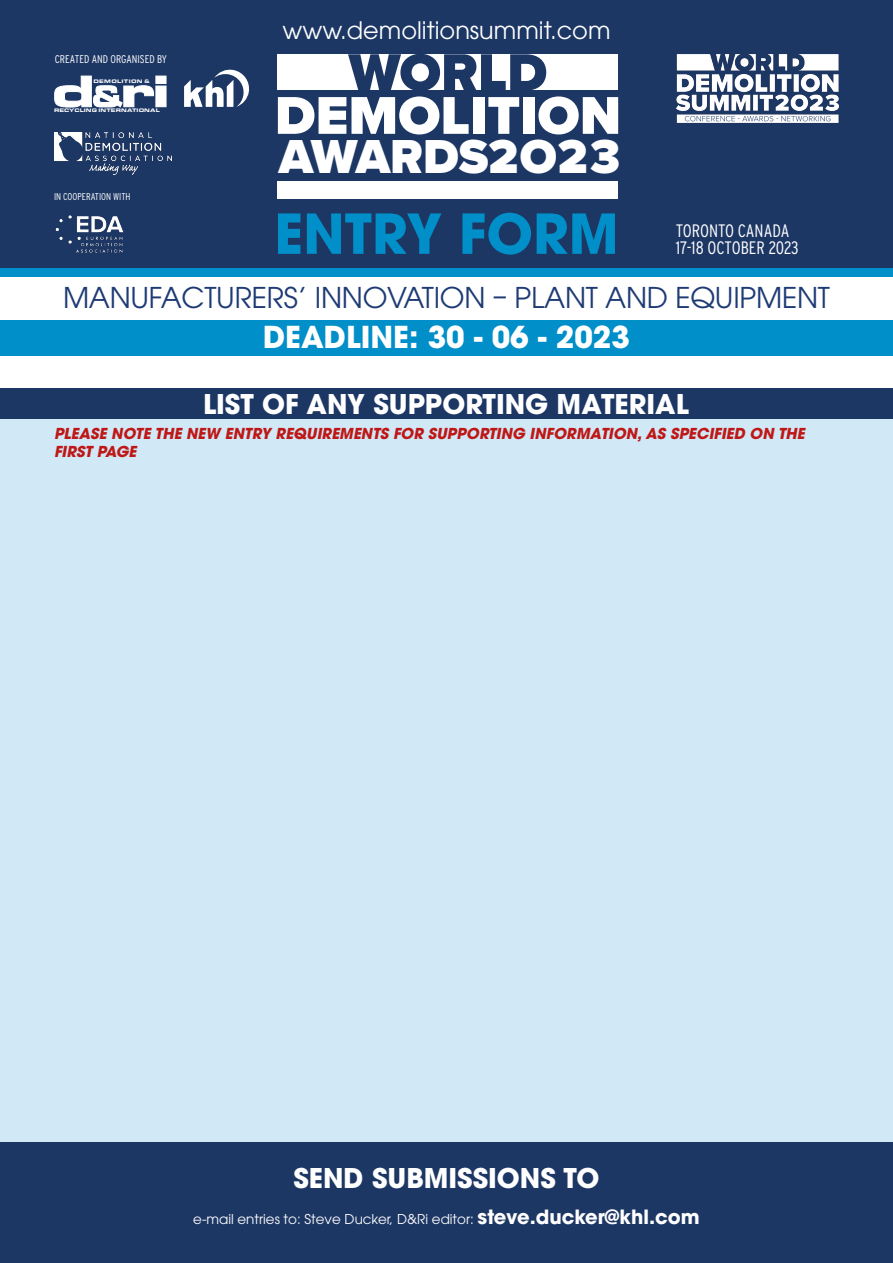
<style>
.page{position:relative;width:893px;height:1263px;background:#fff}
.page>*{position:absolute;margin:0;border:0;box-sizing:border-box;transform-origin:0 0}
.t1{font:900 55.05px "Proxima Nova";color:#fff}
.t2{font:700 54.6px "ITC Avant Garde Pro";color:#008fc8}
.t3{font:900 54.3px "Proxima Nova";color:#1d3765}
.t4{font:900 49.5px "Proxima Nova";color:#fff}
.t5{font:700 30px "ITC Avant Garde Pro";color:#fff}
.t6{font:28.5px "ITC Avant Garde Pro";letter-spacing:-.01em;color:#1e3b75}
.t7{font:700 27px "ITC Avant Garde Pro";color:#fff}
.t8{font:24px "ITC Avant Garde Pro";color:#fff}
.t9{font:300 18px "Interstate Condensed";color:#fff}
.t10{font:italic 700 15px/18px "ITC Avant Garde Pro";color:#be1716}
.t11{font:13.5px "ITC Avant Garde Pro";color:#fff}
.t12{font:300 condensed 11.25px "Interstate";color:#fff}
.t13{font:300 condensed 9.9px "Interstate";color:#fff}
.t14{font:900 5.25px "Eurostile Ext";letter-spacing:.01em;color:#fff}
.t15{font:900 5.25px "Eurostile Ext";letter-spacing:.055em;color:#fff}
.s1{font-weight:700;font-size:19.5px}
</style>
<div class="page">
<div style="left:0;top:320px;width:893px;height:36px;background:#008fc8"></div>
<div style="left:0;top:1142px;width:893px;height:121px;background:#1d3765"></div>
<div style="left:0;top:0;width:893px;height:270px;background:#1d3765"></div>
<div style="left:0;top:268px;width:893px;height:8px;background:#008fc8"></div>
<svg style="left:54px;top:75px;width:113px;height:33px"></svg>
<svg style="left:184px;top:69px;width:65px;height:38px"></svg>
<img style="left:54px;top:132px;width:117px;height:42px">
<img style="left:55px;top:215px;width:69px;height:38px">
<img style="left:676px;top:54px;width:163px;height:69px">
<div style="left:278px;top:55px;width:340px;height:35px;background:#fff"></div>
<div style="left:278px;top:181px;width:340px;height:18px;background:#fff"></div>
<div style="left:0;top:416px;width:893px;height:726px;background:#d1e8f6"></div>
<div style="left:0;top:389px;width:893px;height:30px;background:#1d3765"></div>
<p class="t12" style="left:55px;top:52px;width:114px">CREATED AND ORGANISED BY</p>
<p class="t15" style="left:93px;top:78px;width:58px">DEMOLITION &amp;</p>
<p class="t14" style="left:54px;top:106px;width:107px">RECYCLING INTERNATIONAL</p>
<p class="t13" style="left:54px;top:191px;width:78px">IN COOPERATION WITH</p>
<h3 class="t8" style="left:282px;top:16px;width:330px">www.demolitionsummit.com</h3>
<h3 class="t3" style="left:349px;top:32px;width:200px">WORLD</h3>
<h1 class="t1" style="left:275px;top:74px;width:348px">DEMOLITION</h1>
<h3 class="t4" style="left:279px;top:119px;width:343px">AWARDS2O23</h3>
<h2 class="t2" style="left:274px;top:197px;width:346px">ENTRY FORM</h2>
<p class="t9" style="left:676px;top:220px;width:115px">TORONTO CANADA</p>
<p class="t9" style="left:676px;top:238px;width:124px">17-18 OCTOBER 2023</p>
<h3 class="t6" style="left:63px;top:280px;width:768px">MANUFACTURERS’ INNOVATION – PLANT AND EQUIPMENT</h3>
<h3 class="t5" style="left:263px;top:317px;width:368px">DEADLINE: 30 - 06 - 2023</h3>
<h3 class="t7" style="left:203px;top:386px;width:487px">LIST OF ANY SUPPORTING MATERIAL</h3>
<p class="t10" style="left:54px;top:424px;width:756px">PLEASE NOTE THE NEW ENTRY REQUIREMENTS FOR SUPPORTING INFORMATION,AS SPECIFIED ON THE<br>FIRST PAGE</p>
<h3 class="t7" style="left:293px;top:1160px;width:308px">SEND SUBMISSIONS TO</h3>
<p class="t11" style="left:193px;top:1211px;width:508px">e-mail entries to: Steve Ducker, D&amp;Ri editor: <span class="s1">steve.ducker@khl.com</span></p>
</div>
